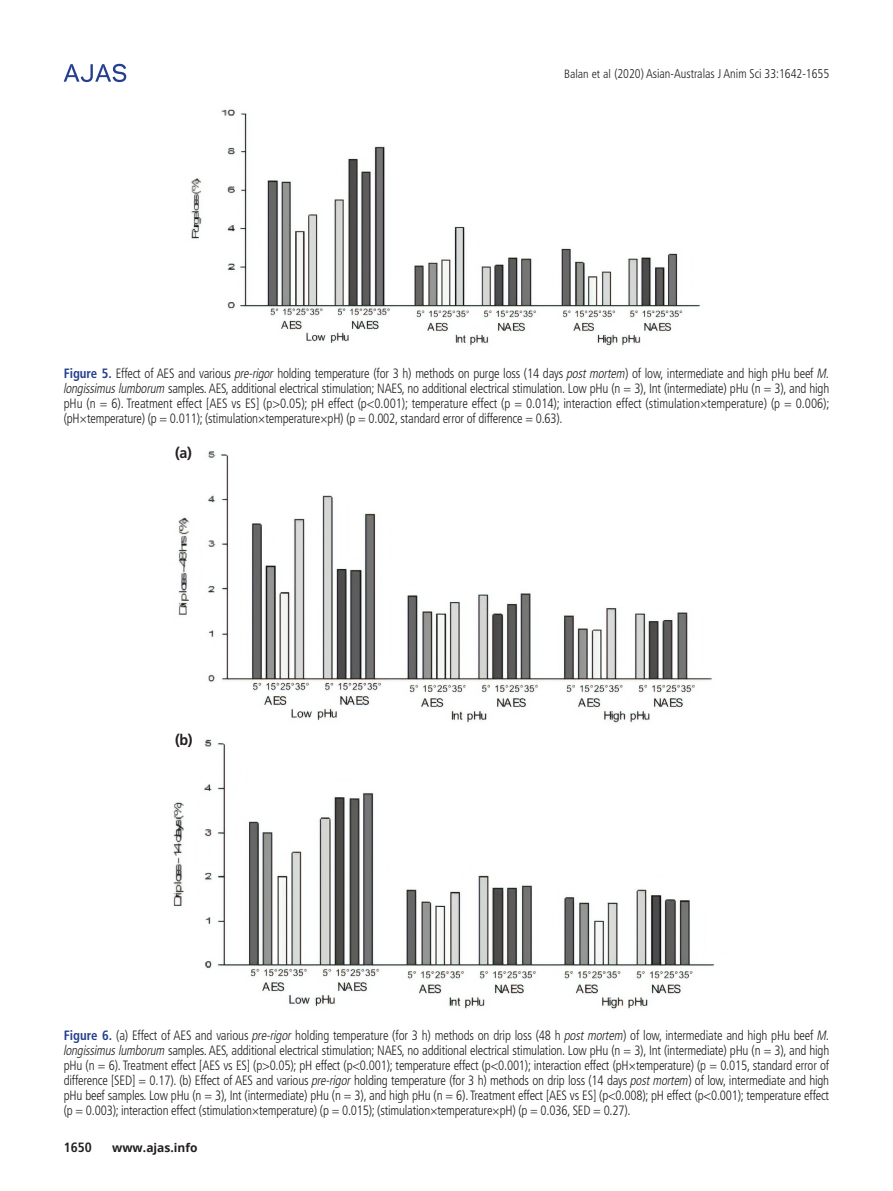
<style>
.page{position:relative;width:893px;height:1191px;background:#fff}
.page>*{position:absolute;margin:0;border:0;box-sizing:border-box;transform-origin:0 0}
.그림_지문{font:700 15px "Frutiger LT Std";color:#231f20;scale:.95 1}
.표_그림__제목{font:300 condensed 13.5px/15px "Frutiger LT Std";letter-spacing:-.015em;color:#231f20;scale:.95 1}
.t1{font:700 condensed 13.5px "Frutiger LT Std";color:#231f20}
.t2{font:300 condensed 12.75px "Frutiger LT Std";color:#231f20;scale:.95 1}
.t3{font:700 12px "Open Sans";color:#231f20}
.s1{font-size:12px}
.s2{font-weight:700;color:#253f8e}
.s3{font-style:italic}
</style>
<div class="page">
<svg style="left:64px;top:64px;width:62px;height:18px"></svg>
<img style="left:191px;top:109px;width:509px;height:237px">
<img style="left:178px;top:451px;width:534px;height:272px">
<img style="left:173px;top:739px;width:541px;height:270px">
<p class="t2" style="left:564px;top:66px;width:280px"><span class="s1">Balan et al</span> (2020) Asian-Australas J Anim Sci 33:1642-1655</p>
<p class="표_그림__제목" style="left:63px;top:366px;width:811px"><span class="s2">Figure 5.</span> Effect of AES and various <span class="s3">pre-rigor</span> holding temperature (for 3 h) methods on purge loss (14 days <span class="s3">post mortem</span>) of low, intermediate and high pHu beef <span class="s3">M. longissimuslumborum</span> samples. AES, additional electrical stimulation; NAES, no additional electrical stimulation. Low pHu (n = 3), Int (intermediate) pHu (n = 3), and high pHu (n = 6). Treatment effect [AES vs ES] (p&gt;0.05); pH effect (p&lt;0.001); temperature effect (p = 0.014); interaction effect (stimulation×temperature) (p = 0.006); (pH×temperature) (p = 0.011); (stimulation×temperature×pH) (p = 0.002, standard error of difference = 0.63).</p>
<p class="그림_지문" style="left:175px;top:444px;width:19px">(a)</p>
<p class="그림_지문" style="left:175px;top:731px;width:20px">(b)</p>
<p class="표_그림__제목" style="left:63px;top:1027px;width:811px"><span class="s2">Figure 6.</span> (a) Effect of AES and various <span class="s3">pre-rigor</span> holding temperature (for 3 h) methods on drip loss (48 h <span class="s3">post mortem</span>) of low, intermediate and high pHu beef <span class="s3">M. longissimuslumborum</span> samples. AES, additional electrical stimulation; NAES, no additional electrical stimulation. Low pHu (n = 3), Int (intermediate) pHu (n = 3), and high pHu (n = 6). Treatment effect [AES vs ES] (p&gt;0.05); pH effect (p&lt;0.001); temperature effect (p&lt;0.001); interaction effect (pH×temperature) (p = 0.015, standard error of difference [SED] = 0.17). (b) Effect of AES and various <span class="s3">pre-rigor</span> holding temperature (for 3 h) methods on drip loss (14 days <span class="s3">postmortem</span>) of low, intermediate and high pHu beef samples. Low pHu (n = 3), Int (intermediate) pHu (n = 3), and high pHu (n = 6). Treatment effect [AES vs ES] (p&lt;0.008); pH effect (p&lt;0.001); temperature effect (p = 0.003); interaction effect (stimulation×temperature) (p = 0.015); (stimulation×temperature×pH) (p = 0.036, SED = 0.27).</p>
<p class="t1" style="left:64px;top:1139px;width:30px">1650</p>
<p class="t3" style="left:112px;top:1138px;width:87px">www.ajas.info</p>
</div>
